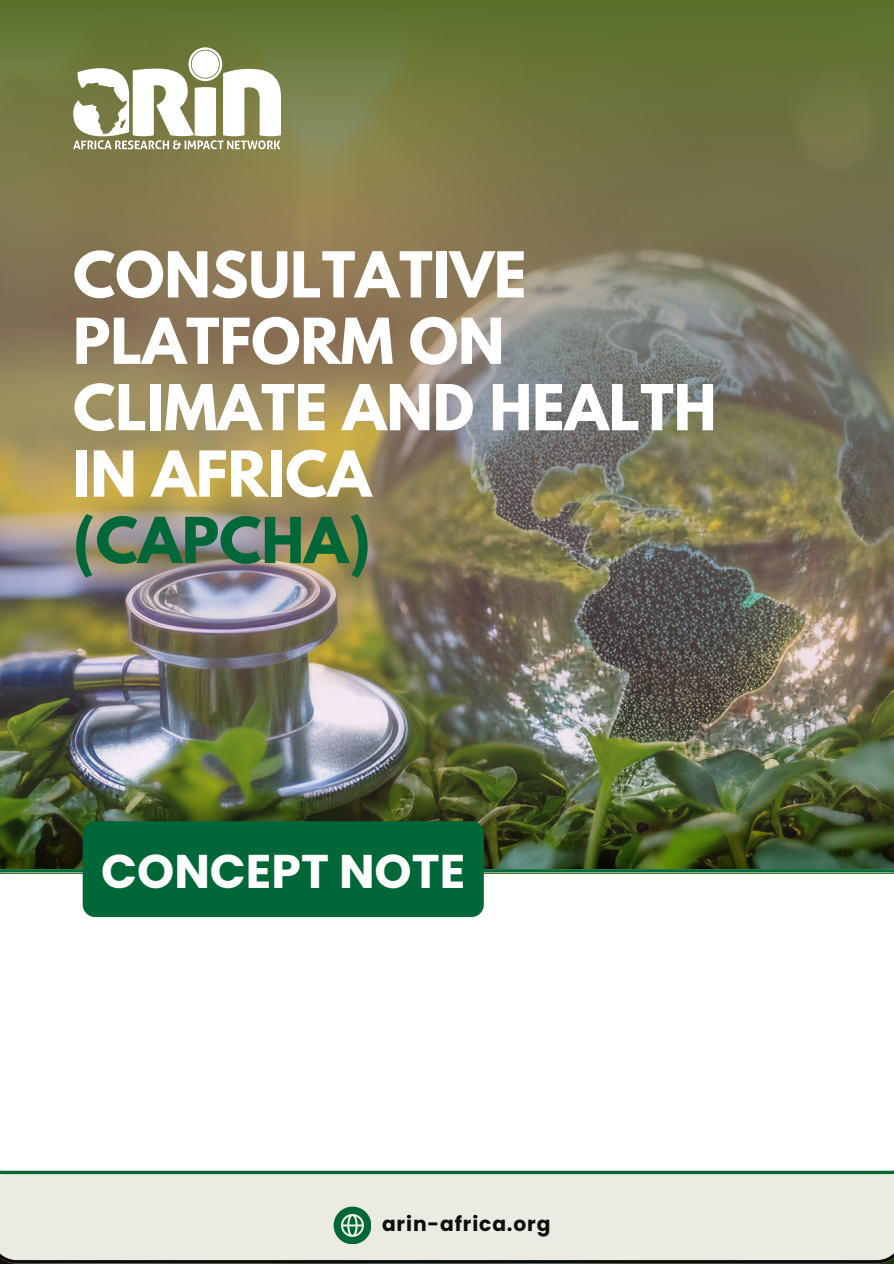
<style>
.page{position:relative;width:894px;height:1264px;background:#fff}
.page>*{position:absolute;margin:0;border:0;box-sizing:border-box;transform-origin:0 0}
.t1{font:700 55.95px/66.3px "League Spartan";color:#fff}
.t2{font:700 47.25px "Poppins";color:#fff}
.t3{font:700 20.25px "Poppins";letter-spacing:.045em;color:#0c0d0c}
.s1{color:#006838}
</style>
<div class="page">
<div style="left:0;top:1174px;width:893px;height:89px;background:#ecebe2"></div>
<svg style="left:0;top:873px;width:893px;height:301px"></svg>
<svg style="left:333px;top:1206px;width:37px;height:37px"></svg>
<img style="left:0;top:0;width:893px;height:873px">
<svg style="left:73px;top:47px;width:208px;height:102px"></svg>
<div style="left:83px;top:821px;width:400px;height:96px;background:#006838;border-radius:12px"></div>
<h1 class="t1" style="left:73px;top:249px;width:644px">CONSULTATIVE<br>PLATFORM ON<br>CLIMATE AND HEALTH<br>IN AFRICA<br><span class="s1">(CAPCHA)</span></h1>
<h2 class="t2" style="left:101px;top:838px;width:365px">CONCEPT NOTE</h2>
<p class="t3" style="left:382px;top:1209px;width:170px">arin-africa.org</p>
</div>
